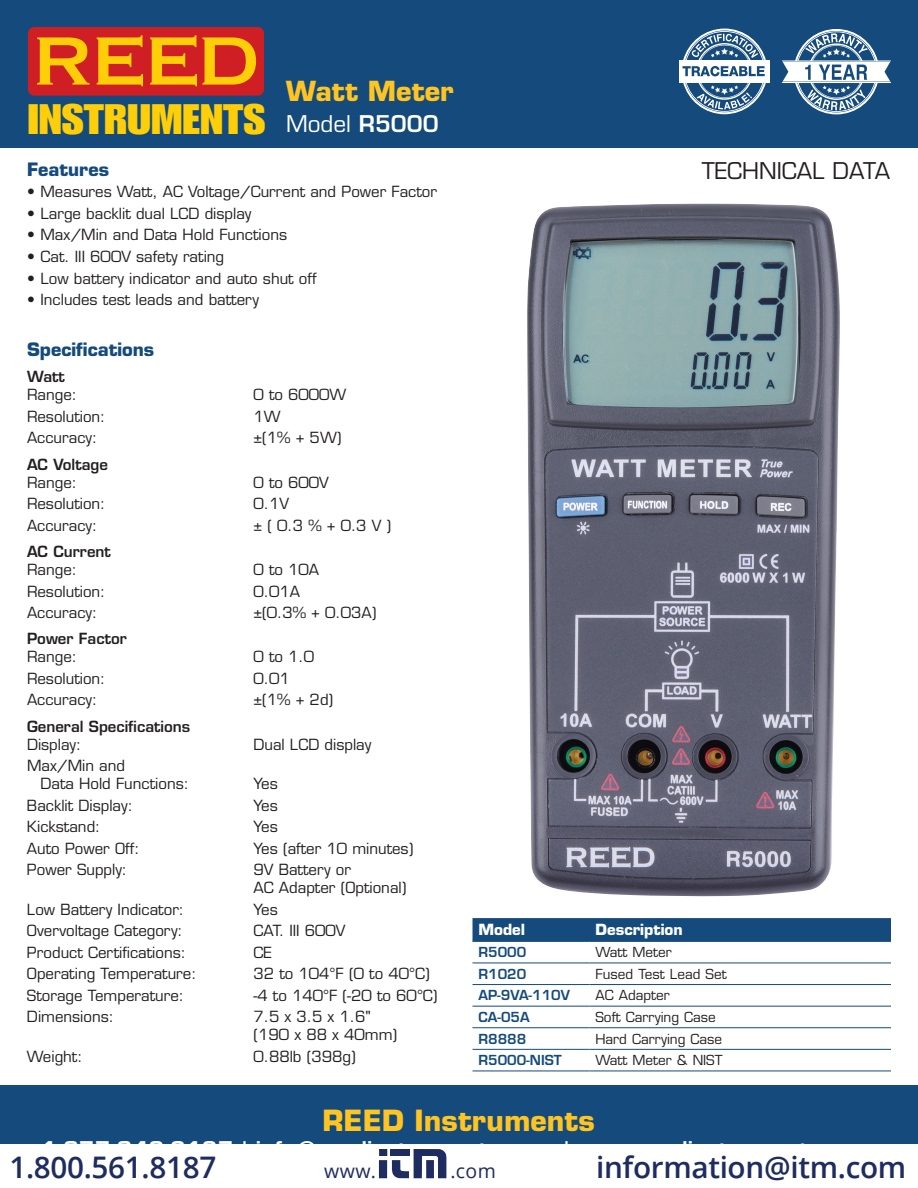
<style>
.page{position:relative;width:918px;height:1188px;background:#fff}
.page>*{position:absolute;margin:0;border:0;box-sizing:border-box;transform-origin:0 0}
.t1{font:41.7px "Impact LT Std";color:#fece08;scale:1.19 1}
.t2{font:41.7px "Impact LT Std";color:#231f20;scale:1.19 1}
.t3{font:600 29.7px "Open Sans";letter-spacing:-.01em;color:#1e2c5f}
.t4{font:700 28.5px "Eurostile LT Std";color:#fec422}
.t5{font:700 27px "Eurostile LT Std";color:#fec422}
.t6{font:22.5px "Eurostile LT Std";color:#231f20}
.t7{font:22.5px "Eurostile LT Std";color:#fff}
.t8{font:19.5px "Open Sans";letter-spacing:.02em;color:#1e2c5f}
.t9{font:700 18px "Eurostile LT Std";color:#144a7c}
.t10{font:15px/18px "Eurostile LT Std";color:#231f20}
.t11{font:600 15px "Eurostile LT Std";color:#231f20}
.t12{font:700 15px "Eurostile LT Std";color:#fff}
.t13{font:13.5px "Eurostile LT Std";color:#231f20}
.t14{font:600 13.5px "Eurostile LT Std";color:#144a7c}
.s1{font-weight:600}
</style>
<div class="page">
<div style="left:0;top:0;width:918px;height:148px;background:#144a7c"></div>
<div style="left:0;top:1085px;width:918px;height:103px;background:#144a7c"></div>
<svg style="left:782px;top:29px;width:109px;height:85px"></svg>
<div style="left:28px;top:27px;width:236px;height:69px;background:#d01e25;border-radius:6px"></div>
<svg style="left:37px;top:37px;width:52px;height:48px"></svg>
<svg style="left:97px;top:35px;width:46px;height:51px"></svg>
<svg style="left:150px;top:35px;width:106px;height:51px"></svg>
<svg style="left:683px;top:83px;width:83px;height:31px"></svg>
<div style="left:679px;top:62px;width:91px;height:19px;background:#fff"></div>
<hr style="left:679px;top:60px;width:91px;height:1px;background:#fff">
<hr style="left:679px;top:82px;width:91px;height:1px;background:#fff">
<svg style="left:682px;top:29px;width:84px;height:47px"></svg>
<div style="left:472px;top:918px;width:419px;height:23px;background:#144a7c"></div>
<hr style="left:472px;top:941px;width:118px;height:1px;background:#144a7c">
<hr style="left:590px;top:941px;width:301px;height:1px;background:#144a7c">
<hr style="left:472px;top:963px;width:118px;height:1px;background:#144a7c">
<hr style="left:590px;top:963px;width:301px;height:1px;background:#144a7c">
<hr style="left:472px;top:984px;width:118px;height:1px;background:#144a7c">
<hr style="left:590px;top:984px;width:301px;height:1px;background:#144a7c">
<hr style="left:472px;top:1006px;width:118px;height:1px;background:#144a7c">
<hr style="left:590px;top:1006px;width:301px;height:1px;background:#144a7c">
<hr style="left:472px;top:1027px;width:118px;height:1px;background:#144a7c">
<hr style="left:590px;top:1027px;width:301px;height:1px;background:#144a7c">
<hr style="left:472px;top:1049px;width:118px;height:1px;background:#144a7c">
<hr style="left:590px;top:1049px;width:301px;height:1px;background:#144a7c">
<hr style="left:472px;top:1071px;width:118px;height:1px;background:#144a7c">
<hr style="left:590px;top:1071px;width:301px;height:1px;background:#144a7c">
<img style="left:527px;top:204px;width:313px;height:692px">
<div style="left:0;top:1145px;width:918px;height:43px;background:#fff"></div>
<div style="left:379px;top:1149px;width:8px;height:7px;background:#1e2c5f"></div>
<div style="left:379px;top:1160px;width:8px;height:18px;background:#1e2c5f"></div>
<svg style="left:391px;top:1149px;width:55px;height:29px"></svg>
<h1 class="t1" style="left:28px;top:95px;width:201px">INSTRUMENTS</h1>
<h3 class="t5" style="left:286px;top:75px;width:169px">Watt Meter</h3>
<h3 class="t7" style="left:286px;top:110px;width:154px">Model <span class="s1">R5000</span></h3>
<p class="t9" style="left:27px;top:158px;width:84px">Features</p>
<p class="t10" style="left:27px;top:183px;width:412px">• Measures Watt, AC Voltage/Current and Power Factor</p>
<p class="t10" style="left:27px;top:205px;width:226px">• Large backlit dual LCD display</p>
<p class="t10" style="left:27px;top:226px;width:262px">• Max/Min and Data Hold Functions</p>
<p class="t10" style="left:27px;top:248px;width:199px">• Cat. III 600V safety rating</p>
<p class="t10" style="left:27px;top:269px;width:291px">• Low battery indicator and auto shut off</p>
<p class="t10" style="left:27px;top:291px;width:233px">• Includes test leads and battery</p>
<h1 class="t2" style="left:28px;top:249px;width:201px">INSTRUMENTS</h1>
<p class="t9" style="left:27px;top:338px;width:129px">Specifications</p>
<p class="t11" style="left:27px;top:367px;width:39px">Watt</p>
<p class="t10" style="left:27px;top:386px;width:52px">Range:</p>
<p class="t10" style="left:254px;top:386px;width:94px">0 to 6000W</p>
<p class="t10" style="left:27px;top:407px;width:80px">Resolution:</p>
<p class="t10" style="left:254px;top:407px;width:29px">1W</p>
<p class="t10" style="left:27px;top:429px;width:72px">Accuracy:</p>
<p class="t10" style="left:254px;top:429px;width:90px">±(1% + 5W)</p>
<p class="t11" style="left:27px;top:455px;width:83px">AC Voltage</p>
<p class="t10" style="left:27px;top:473px;width:52px">Range:</p>
<p class="t10" style="left:254px;top:473px;width:77px">0 to 600V</p>
<p class="t10" style="left:27px;top:495px;width:80px">Resolution:</p>
<p class="t10" style="left:254px;top:495px;width:37px">0.1V</p>
<p class="t10" style="left:27px;top:516px;width:72px">Accuracy:</p>
<p class="t10" style="left:254px;top:516px;width:139px">± ( 0.3 % + 0.3 V )</p>
<p class="t11" style="left:27px;top:542px;width:85px">AC Current</p>
<p class="t10" style="left:27px;top:561px;width:52px">Range:</p>
<p class="t10" style="left:254px;top:561px;width:67px">0 to 10A</p>
<p class="t10" style="left:27px;top:582px;width:80px">Resolution:</p>
<p class="t10" style="left:254px;top:582px;width:48px">0.01A</p>
<p class="t10" style="left:27px;top:604px;width:72px">Accuracy:</p>
<p class="t10" style="left:254px;top:604px;width:124px">±(0.3% + 0.03A)</p>
<p class="t11" style="left:27px;top:630px;width:101px">Power Factor</p>
<p class="t10" style="left:27px;top:648px;width:52px">Range:</p>
<p class="t10" style="left:254px;top:648px;width:62px">0 to 1.0</p>
<p class="t10" style="left:27px;top:670px;width:80px">Resolution:</p>
<p class="t10" style="left:254px;top:670px;width:38px">0.01</p>
<p class="t10" style="left:27px;top:691px;width:72px">Accuracy:</p>
<p class="t10" style="left:254px;top:691px;width:81px">±(1% + 2d)</p>
<p class="t11" style="left:27px;top:717px;width:165px">General Specifications</p>
<p class="t10" style="left:27px;top:735px;width:56px">Display:</p>
<p class="t10" style="left:254px;top:735px;width:119px">Dual LCD display</p>
<p class="t10" style="left:40px;top:757px;width:150px;text-indent:-14px">Max/Min and<br>Data Hold Functions:</p>
<p class="t10" style="left:254px;top:775px;width:26px">Yes</p>
<p class="t10" style="left:27px;top:797px;width:107px">Backlit Display:</p>
<p class="t10" style="left:254px;top:797px;width:26px">Yes</p>
<p class="t10" style="left:27px;top:818px;width:75px">Kickstand:</p>
<p class="t10" style="left:254px;top:818px;width:26px">Yes</p>
<p class="t10" style="left:27px;top:840px;width:114px">Auto Power Off:</p>
<p class="t10" style="left:254px;top:840px;width:161px">Yes (after 10 minutes)</p>
<p class="t10" style="left:27px;top:861px;width:102px">Power Supply:</p>
<p class="t10" style="left:254px;top:861px;width:154px">9V Battery or<br>AC Adapter (Optional)</p>
<p class="t10" style="left:27px;top:901px;width:159px">Low Battery Indicator:</p>
<p class="t10" style="left:254px;top:901px;width:26px">Yes</p>
<p class="t10" style="left:27px;top:922px;width:157px">Overvoltage Category:</p>
<p class="t10" style="left:254px;top:922px;width:94px">CAT. III 600V</p>
<p class="t10" style="left:27px;top:944px;width:161px">Product Certifications:</p>
<p class="t10" style="left:254px;top:944px;width:20px">CE</p>
<p class="t10" style="left:27px;top:965px;width:171px">Operating Temperature:</p>
<p class="t10" style="left:254px;top:965px;width:178px">32 to 104°F (0 to 40°C)</p>
<p class="t10" style="left:27px;top:987px;width:159px">Storage Temperature:</p>
<p class="t10" style="left:254px;top:987px;width:186px">-4 to 140°F (-20 to 60°C)</p>
<p class="t10" style="left:27px;top:1008px;width:88px">Dimensions:</p>
<p class="t10" style="left:254px;top:1008px;width:145px">7.5 x 3.5 x 1.6" (190 x 88 x 40mm)</p>
<p class="t10" style="left:27px;top:1048px;width:57px">Weight:</p>
<p class="t10" style="left:254px;top:1048px;width:104px">0.88lb (398g)</p>
<h3 class="t6" style="left:702px;top:157px;width:190px">TECHNICAL DATA</h3>
<p class="t12" style="left:478px;top:921px;width:48px">Model</p>
<p class="t12" style="left:596px;top:921px;width:89px">Description</p>
<p class="t14" style="left:478px;top:944px;width:49px">R5000</p>
<p class="t13" style="left:596px;top:944px;width:78px">Watt Meter</p>
<p class="t14" style="left:478px;top:965px;width:49px">R1020</p>
<p class="t13" style="left:596px;top:966px;width:133px">Fused Test Lead Set</p>
<p class="t14" style="left:478px;top:987px;width:93px">AP-9VA-110V</p>
<p class="t13" style="left:596px;top:987px;width:76px">AC Adapter</p>
<p class="t14" style="left:478px;top:1009px;width:53px">CA-05A</p>
<p class="t13" style="left:596px;top:1009px;width:122px">Soft Carrying Case</p>
<p class="t14" style="left:478px;top:1030px;width:49px">R8888</p>
<p class="t13" style="left:596px;top:1031px;width:128px">Hard Carrying Case</p>
<p class="t14" style="left:478px;top:1052px;width:85px">R5000-NIST</p>
<p class="t13" style="left:596px;top:1052px;width:129px">Watt Meter &amp; NIST</p>
<h3 class="t4" style="left:323px;top:1102px;width:274px">REED Instruments</h3>
<h2 class="t3" style="left:9px;top:1147px;width:208px">1.800.561.8187</h2>
<h3 class="t8" style="left:324px;top:1158px;width:53px">www.</h3>
<h3 class="t8" style="left:450px;top:1158px;width:47px">.com</h3>
<h2 class="t3" style="left:596px;top:1147px;width:312px">information@itm.com</h2>
</div>
